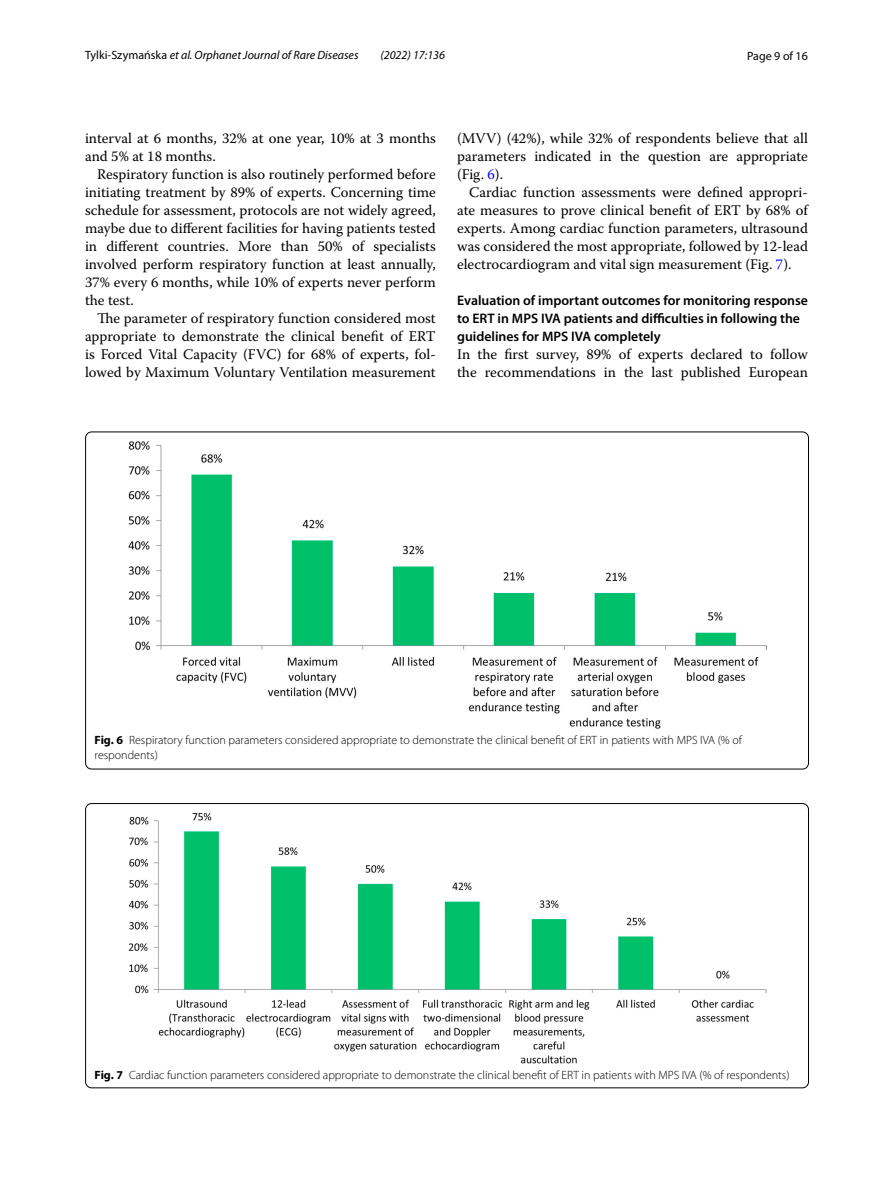
<style>
.page{position:relative;width:893px;height:1187px;background:#fff}
.page>*{position:absolute;margin:0;border:0;box-sizing:border-box;transform-origin:0 0}
.t1{font:14.7px/18px "Warnock Pro";color:#000;text-align:justify}
.t2{font:600 13.8px/18px "Myriad Pro";color:#000}
.t3{font:300 12px/15px "Myriad Pro";color:#000}
.t4{font:italic 12px "Myriad Pro";color:#000}
.t5{font:12px "Myriad Pro";color:#000}
.s1{font-style:normal}
.s2{color:#00f}
.s3{font-weight:700}
</style>
<div class="page">
<img style="left:128px;top:441px;width:638px;height:287px">
<img style="left:128px;top:812px;width:638px;height:251px">
<p class="t4" style="left:85px;top:48px;width:275px"><span class="s1">Tylki‑Szymańska</span> et al. Orphanet Journal of Rare Diseases</p>
<p class="t4" style="left:380px;top:48px;width:66px">(2022) 17:136</p>
<p class="t5" style="left:747px;top:48px;width:62px">Page 9 of 16</p>
<p class="t1" style="left:85px;top:128px;width:352px">interval at 6 months, 32% at one year, 10% at 3 months and 5% at 18 months.</p>
<p class="t1" style="left:85px;top:164px;width:352px;text-indent:12px">Respiratory function is also routinely performed before initiating treatment by 89% of experts. Concerning time schedule for assessment, protocols are not widely agreed, maybe due to different facilities for having patients tested in different countries. More than 50% of specialists involved perform respiratory function at least annually, 37% every 6 months, while 10% of experts never perform the test.</p>
<p class="t1" style="left:85px;top:308px;width:352px;text-indent:12px">The parameter of respiratory function considered most appropriate to demonstrate the clinical benefit of ERT is Forced Vital Capacity (FVC) for 68% of experts, fol&shy;lowed by Maximum Voluntary Ventilation measurement</p>
<p class="t1" style="left:457px;top:128px;width:352px">(MVV) (42%), while 32% of respondents believe that all parameters indicated in the question are appropriate (Fig. <span class="s2">6</span>).</p>
<p class="t1" style="left:457px;top:182px;width:352px;text-indent:12px">Cardiac function assessments were defined appropri&shy;ate measures to prove clinical benefit of ERT by 68% of experts. Among cardiac function parameters, ultrasound was considered the most appropriate, followed by 12-lead electrocardiogram and vital sign measurement (Fig. <span class="s2">7</span>).</p>
<p class="t2" style="left:457px;top:291px;width:352px">Evaluation of important outcomes for monitoring response to ERT in MPS IVA patients and difficulties in following the guidelines for MPS IVA completely</p>
<p class="t1" style="left:457px;top:344px;width:352px">In the first survey, 89% of experts declared to follow the recommendations in the last published European</p>
<p class="t3" style="left:95px;top:732px;width:649px"><span class="s3">Fig. 6</span> Respiratory function parameters considered appropriate to demonstrate the clinical benefit of ERT in patients with MPS IVA (% of respondents)</p>
<p class="t3" style="left:95px;top:1067px;width:696px"><span class="s3">Fig. 7</span> Cardiac function parameters considered appropriate to demonstrate the clinical benefit of ERT in patients with MPS IVA (% of respondents)</p>
</div>
